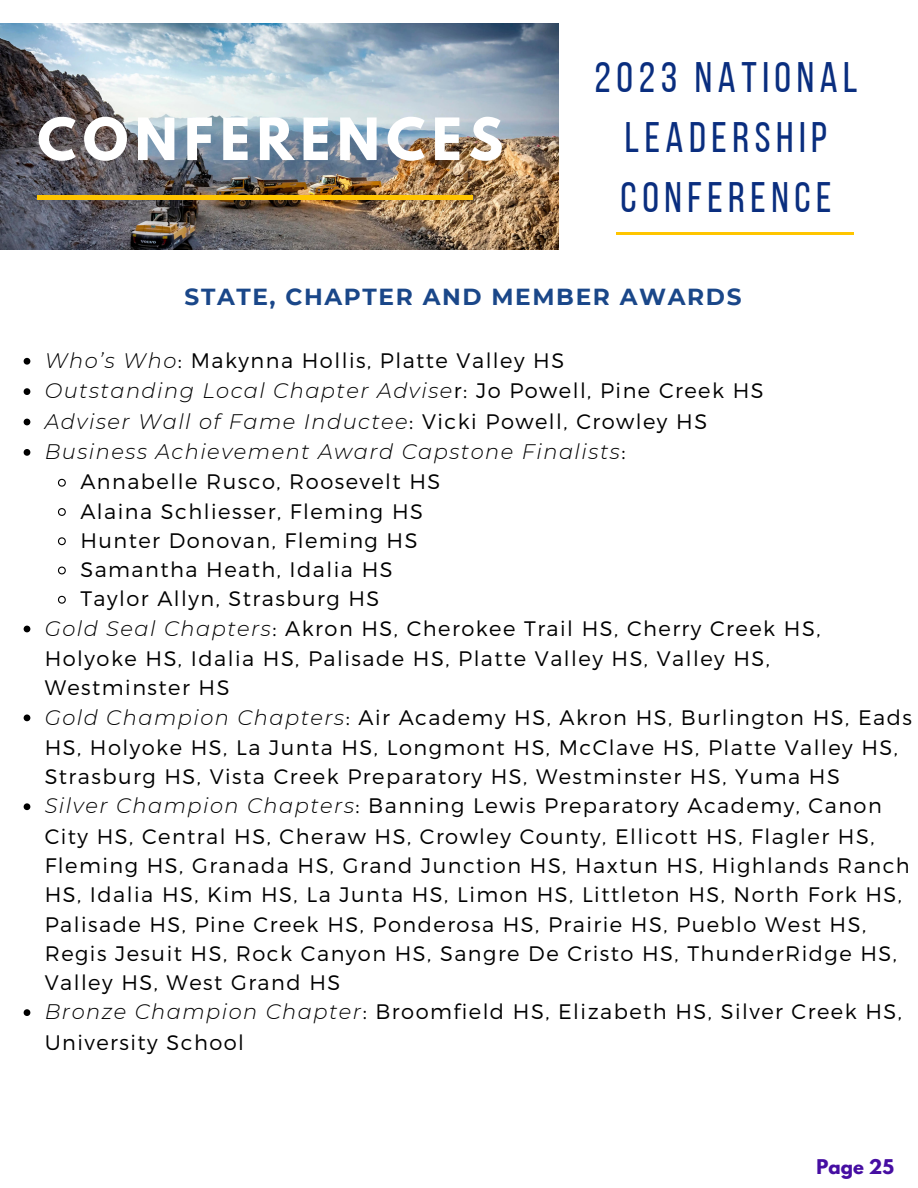
<style>
.page{position:relative;width:918px;height:1188px;background:#fff}
.page>*{position:absolute;margin:0;border:0;box-sizing:border-box;transform-origin:0 0}
.t1{font:700 51.6px "League Spartan";letter-spacing:.13em;color:#fff}
.t2{font:42.6px/59.7px "Bebas Neue";letter-spacing:.13em;color:#0a2e7f;text-align:center}
.t3{font:700 23.25px "Montserrat";letter-spacing:.07em;color:#1a4789}
.t4{font:300 21px/29.4px "Montserrat";letter-spacing:.07em;color:#000}
.t5{font:italic 300 21px "Montserrat";letter-spacing:.07em;color:#000}
.t6{font:700 18px "League Spartan";color:#460ea2}
.s1{font-style:italic}
.s2{font-style:normal}
</style>
<div class="page">
<img style="left:0;top:23px;width:558px;height:227px">
<hr style="left:37px;top:195px;width:436px;height:4px;background:#ffc500">
<hr style="left:616px;top:232px;width:237px;height:2px;background:#ffc500">
<svg style="left:24px;top:358px;width:6px;height:7px"></svg>
<svg style="left:24px;top:388px;width:6px;height:7px"></svg>
<svg style="left:24px;top:419px;width:6px;height:6px"></svg>
<svg style="left:24px;top:449px;width:6px;height:7px"></svg>
<svg style="left:57px;top:478px;width:9px;height:9px"></svg>
<svg style="left:58px;top:508px;width:8px;height:8px"></svg>
<svg style="left:58px;top:537px;width:8px;height:9px"></svg>
<svg style="left:57px;top:566px;width:9px;height:9px"></svg>
<svg style="left:57px;top:595px;width:9px;height:9px"></svg>
<svg style="left:24px;top:626px;width:6px;height:6px"></svg>
<svg style="left:24px;top:714px;width:6px;height:7px"></svg>
<svg style="left:24px;top:803px;width:6px;height:7px"></svg>
<svg style="left:24px;top:1009px;width:6px;height:7px"></svg>
<p class="t1" style="left:37px;top:114px;width:467px">CONFERENCES</p>
<p class="t2" style="left:595px;top:52px;width:264px">2023 NATIONAL<br>LEADERSHIP<br>CONFERENCE</p>
<p class="t3" style="left:185px;top:282px;width:558px">STATE, CHAPTER AND MEMBER AWARDS</p>
<p class="t4" style="left:45px;top:345px;width:521px"><span class="s1">Who’s Who</span>: Makynna Hollis, Platte Valley HS</p>
<p class="t5" style="left:45px;top:378px;width:721px">Outstanding Local Chapter Advise<span class="s2">r: Jo Powell, Pine Creek HS</span></p>
<p class="t5" style="left:45px;top:408px;width:664px">Adviser Wall of Fame Inductee<span class="s2">: Vicki Powell, Crowley HS</span></p>
<p class="t5" style="left:45px;top:439px;width:582px">Business Achievement Award Capstone Finalists<span class="s2">:</span></p>
<p class="t4" style="left:80px;top:466px;width:362px">Annabelle Rusco, Roosevelt HS</p>
<p class="t4" style="left:80px;top:496px;width:344px">Alaina Schliesser, Fleming HS</p>
<p class="t4" style="left:80px;top:525px;width:339px">Hunter Donovan, Fleming HS</p>
<p class="t4" style="left:80px;top:554px;width:314px">Samantha Heath, Idalia HS</p>
<p class="t4" style="left:80px;top:583px;width:301px">Taylor Allyn, Strasburg HS</p>
<p class="t4" style="left:45px;top:612px;width:777px;line-height:29.8px"><span class="s1">Gold Seal Chapters</span>: Akron HS, Cherokee Trail HS, Cherry Creek HS,<br>Holyoke HS, Idalia HS, Palisade HS, Platte Valley HS, Valley HS,<br>Westminster HS</p>
<p class="t4" style="left:45px;top:701px;width:869px;line-height:29.8px"><span class="s1">Gold Champion Chapters</span>: Air Academy HS, Akron HS, Burlington HS, Eads<br>HS, Holyoke HS, La Junta HS, Longmont HS, McClave HS, Platte Valley HS,<br>Strasburg HS, Vista Creek Preparatory HS, Westminster HS, Yuma HS</p>
<p class="t4" style="left:45px;top:790px;width:867px"><span class="s1">Silver Champion Chapters</span>: Banning Lewis Preparatory Academy, Canon City HS, Central HS, Cheraw HS, Crowley County, Ellicott HS, Flagler HS, Fleming HS, Granada HS, Grand Junction HS, Haxtun HS, Highlands Ranch HS, Idalia HS, Kim HS, La Junta HS, Limon HS, Littleton HS, North Fork HS, Palisade HS, Pine Creek HS, Ponderosa HS, Prairie HS, Pueblo West HS, Regis Jesuit HS, Rock Canyon HS, Sangre De Cristo HS, ThunderRidge HS, Valley HS, West Grand HS</p>
<p class="t4" style="left:45px;top:996px;width:859px;line-height:30.3px"><span class="s1">Bronze Champion Chapter</span>: Broomfield HS, Elizabeth HS, Silver Creek HS,<br>University School</p>
<p class="t6" style="left:817px;top:1158px;width:79px">Page 25</p>
</div>
